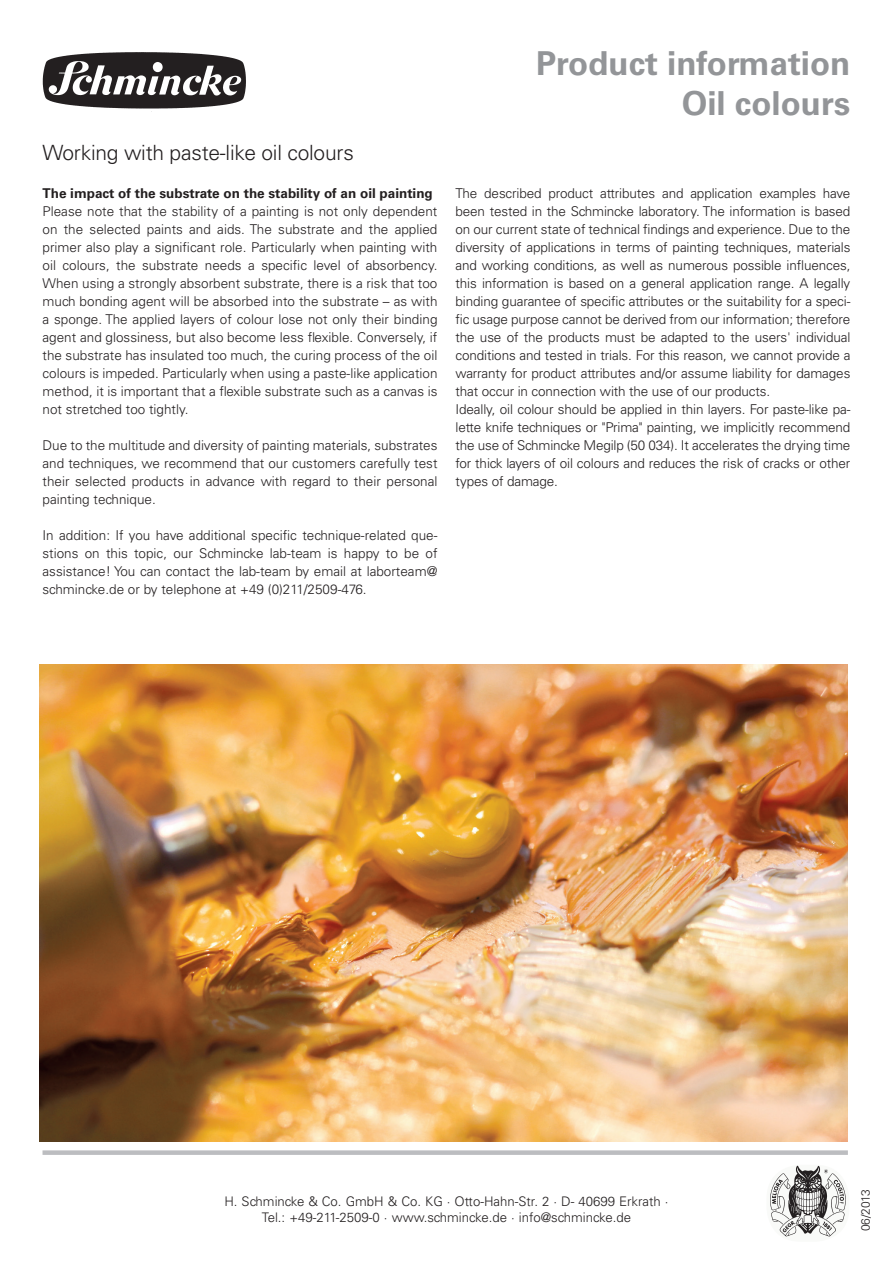
<style>
.page{position:relative;width:893px;height:1263px;background:#fff}
.page>*{position:absolute;margin:0;border:0;box-sizing:border-box;transform-origin:0 0}
.t1{font:700 33px "Univers LT Std";color:#939598}
.t2{font:300 21px "Univers LT Std";letter-spacing:-.01em;color:#231f20}
.t3{font:300 13.5px/18px "Univers LT Std";color:#231f20;text-align:justify}
.t4{font:700 13.5px "Univers LT Std";color:#231f20}
.t5{font:300 13.2px/15.9px "Univers LT Std";color:#231f20;text-align:center}
.t6{font:300 12px "Univers LT Std";letter-spacing:-.025em;color:#231f20}
</style>
<div class="page">
<div style="left:766px;top:1165px;width:83px;height:77px;background:#f9faf8;border-radius:34px"></div>
<img style="left:770px;top:1165px;width:76px;height:72px">
<div style="left:43px;top:1150px;width:805px;height:5px;background:#bcbdc0"></div>
<img style="left:43px;top:52px;width:203px;height:57px">
<img style="left:40px;top:664px;width:808px;height:477px">
<p class="t2" style="left:43px;top:140px;width:313px">Working with paste-like oil colours</p>
<p class="t4" style="left:43px;top:185px;width:392px">The impact of the substrate on the stability of an oil painting</p>
<p class="t3" style="left:43px;top:202px;width:396px">Please note that the stability of a painting is not only dependent on the selected paints and aids. The substrate and the applied primer also play a significant role. Particularly when painting with oil colours, the substrate needs a specific level of absorbency.<br>When using a strongly absorbent substrate, there is a risk that too much bonding agent will be absorbed into the substrate – as with a sponge. The applied layers of colour lose not only their binding agent and glossiness, but also become less flexible. Conversely, if the substrate has insulated too much, the curing process of the oil colours is impeded. Particularly when using a paste-like application method, it is important that a flexible substrate such as a canvas is not stretched too tightly.</p>
<p class="t3" style="left:43px;top:436px;width:396px">Due to the multitude and diversity of painting materials, substrates and techniques, we recommend that our customers carefully test their selected products in advance with regard to their personal painting technique.</p>
<p class="t3" style="left:43px;top:526px;width:396px">In addition: If you have additional specific technique-related que&shy;stions on this topic, our Schmincke lab-team is happy to be of assistance! You can contact the lab-team by email at laborteam@ schmincke.de or by telephone at +49 (0)211/2509-476.</p>
<p class="t1" style="left:536px;top:44px;width:316px">Product information</p>
<p class="t1" style="left:682px;top:84px;width:170px">Oil colours</p>
<p class="t3" style="left:455px;top:184px;width:396px">The described product attributes and application examples have been tested in the Schmincke laboratory. The information is based on our current state of technical findings and experience. Due to the diversity of applications in terms of painting techniques, materials and working conditions, as well as numerous possible influences, this information is based on a general application range. A legally binding guarantee of specific attributes or the suitability for a speci&shy;fic usage purpose cannot be derived from our information; therefore the use of the products must be adapted to the users' individual conditions and tested in trials. For this reason, we cannot provide a warranty for product attributes and/or assume liability for damages that occur in connection with the use of our products.</p>
<p class="t3" style="left:455px;top:400px;width:396px">Ideally, oil colour should be applied in thin layers. For paste-like pa&shy;lette knife techniques or "Prima" painting, we implicitly recommend the use of Schmincke Megilp (50 034). It accelerates the drying time for thick layers of oil colours and reduces the risk of cracks or other types of damage.</p>
<p class="t5" style="left:224px;top:1193px;width:446px">H. Schmincke &amp; Co. GmbH &amp; Co. KG · Otto-Hahn-Str. 2 · D- 40699 Erkrath ·<br>Tel.: +49-211-2509-0 · www.schmincke.de · info@schmincke.de</p>
<p class="t6" style="left:858px;top:1231px;width:43px;rotate:-90deg">06/2013</p>
</div>
